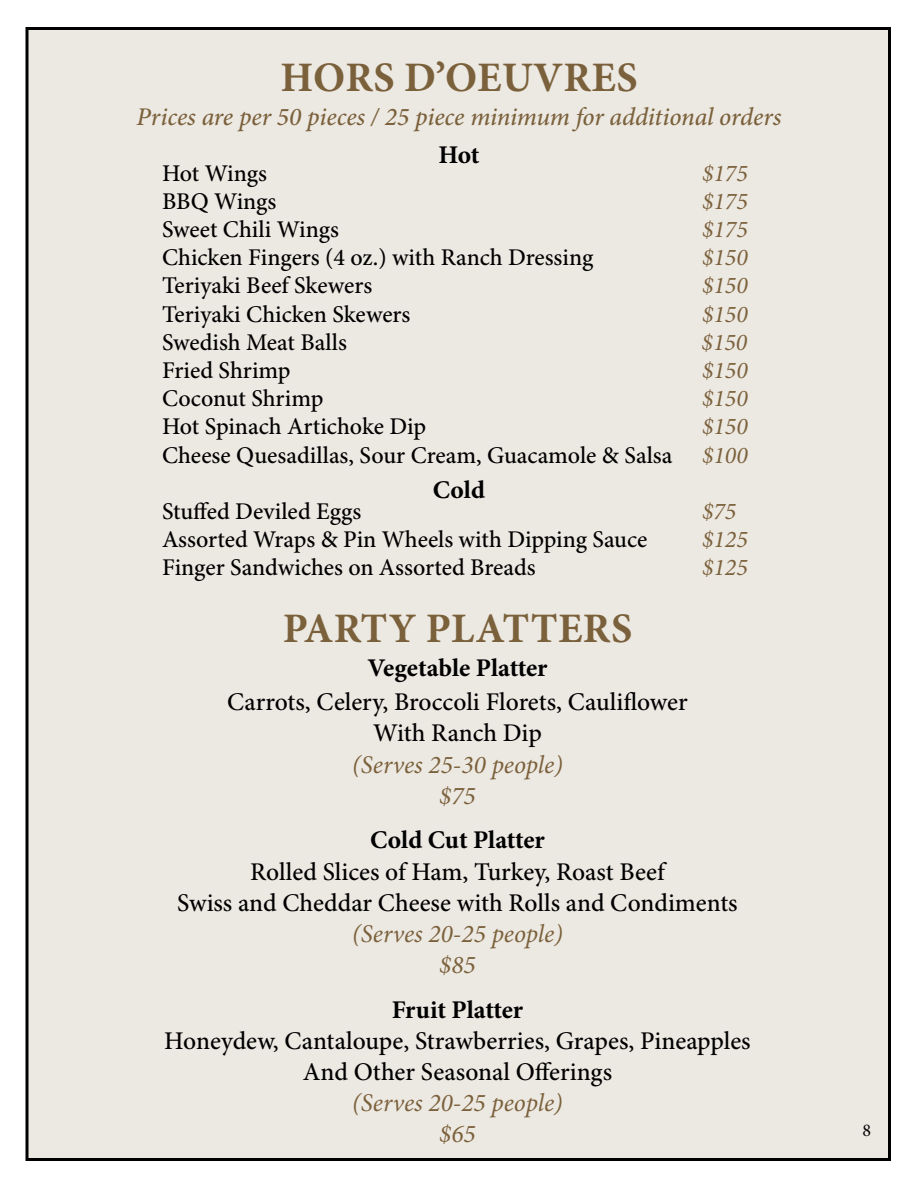
<style>
.page{position:relative;width:918px;height:1188px;background:#fff}
.page>*{position:absolute;margin:0;border:0;box-sizing:border-box;transform-origin:0 0}
.t1{font:700 42px "Minion Pro";letter-spacing:.01em;color:#7b613b}
.t2{font:500 25.5px/31.2px "Minion Pro";color:#000;text-align:center}
.t3{font:italic 25.5px/31.2px "Minion Pro";letter-spacing:-.005em;color:#7b613b;text-align:center}
.t4{font:italic 500 25.5px "Minion Pro";letter-spacing:-.005em;color:#7b613b}
.t5{font:700 25.5px "Minion Pro";letter-spacing:-.005em;color:#000}
.t6{font:500 24px/28.2px "Minion Pro";color:#000;text-align:right}
.t7{font:italic 24px "Minion Pro";color:#7b613b}
.t8{font:18px "Minion Pro";color:#000}
.s1{font-weight:400;font-style:italic;color:#7b613b}
</style>
<div class="page">
<div style="left:26px;top:27px;width:865px;height:1134px;background:#ece8e2;border:3px solid #000"></div>
<h1 class="t1" style="left:280px;top:48px;width:359px">HORS D’OEUVRES</h1>
<p class="t4" style="left:137px;top:102px;width:646px">Prices are per 50 pieces / 25 piece minimum for additional orders</p>
<p class="t5" style="left:438px;top:137px;width:43px">Hot</p>
<p class="t6" style="left:162px;top:160px;width:106px">Hot Wings</p>
<p class="t7" style="left:702px;top:156px;width:47px">$175</p>
<p class="t6" style="left:162px;top:188px;width:116px">BBQ Wings</p>
<p class="t7" style="left:702px;top:185px;width:47px">$175</p>
<p class="t6" style="left:162px;top:216px;width:178px">Sweet Chili Wings</p>
<p class="t7" style="left:702px;top:213px;width:47px">$175</p>
<p class="t6" style="left:162px;top:244px;width:433px">Chicken Fingers (4 oz.) with Ranch Dressing</p>
<p class="t7" style="left:702px;top:241px;width:47px">$150</p>
<p class="t6" style="left:162px;top:273px;width:212px">Teriyaki Beef Skewers</p>
<p class="t7" style="left:702px;top:269px;width:47px">$150</p>
<p class="t6" style="left:162px;top:301px;width:250px">Teriyaki Chicken Skewers</p>
<p class="t7" style="left:702px;top:297px;width:47px">$150</p>
<p class="t6" style="left:162px;top:329px;width:186px">Swedish Meat Balls</p>
<p class="t7" style="left:702px;top:326px;width:47px">$150</p>
<p class="t6" style="left:162px;top:357px;width:130px">Fried Shrimp</p>
<p class="t7" style="left:702px;top:354px;width:47px">$150</p>
<p class="t6" style="left:162px;top:385px;width:163px">Coconut Shrimp</p>
<p class="t7" style="left:702px;top:382px;width:47px">$150</p>
<p class="t6" style="left:162px;top:414px;width:266px">Hot Spinach Artichoke Dip</p>
<p class="t6" style="left:162px;top:414px;width:587px"><span class="s1">$150<br></span>Cheese Quesadillas, Sour Cream, Guacamole &amp; Salsa <span class="s1">$100</span></p>
<p class="t6" style="left:162px;top:498px;width:201px">Stuffed Deviled Eggs</p>
<p class="t7" style="left:702px;top:495px;width:36px">$75</p>
<p class="t6" style="left:162px;top:526px;width:487px">Assorted Wraps &amp; Pin Wheels with Dipping Sauce</p>
<p class="t7" style="left:702px;top:523px;width:47px">$125</p>
<p class="t6" style="left:162px;top:555px;width:375px">Finger Sandwiches on Assorted Breads</p>
<p class="t7" style="left:702px;top:551px;width:47px">$125</p>
<h1 class="t1" style="left:283px;top:599px;width:351px">PARTY PLATTERS</h1>
<p class="t5" style="left:367px;top:650px;width:182px">Vegetable Platter</p>
<p class="t2" style="left:227px;top:688px;width:462px">Carrots, Celery, Broccoli Florets, Cauliflower<br>With Ranch Dip</p>
<p class="t3" style="left:352px;top:749px;width:212px">(Serves 25-30 people) $75</p>
<p class="t5" style="left:370px;top:822px;width:176px">Cold Cut Platter</p>
<p class="t2" style="left:177px;top:857px;width:562px">Rolled Slices of Ham, Turkey, Roast Beef<br>Swiss and Cheddar Cheese with Rolls and Condiments</p>
<p class="t3" style="left:352px;top:918px;width:212px">(Serves 20-25 people) $85</p>
<p class="t5" style="left:392px;top:991px;width:133px">Fruit Platter</p>
<p class="t2" style="left:164px;top:1026px;width:588px">Honeydew, Cantaloupe, Strawberries, Grapes, Pineapples<br>And Other Seasonal Offerings</p>
<p class="t3" style="left:352px;top:1087px;width:212px">(Serves 20-25 people) $65</p>
<p class="t5" style="left:433px;top:472px;width:54px">Cold</p>
<p class="t8" style="left:863px;top:1118px;width:10px">8</p>
</div>
